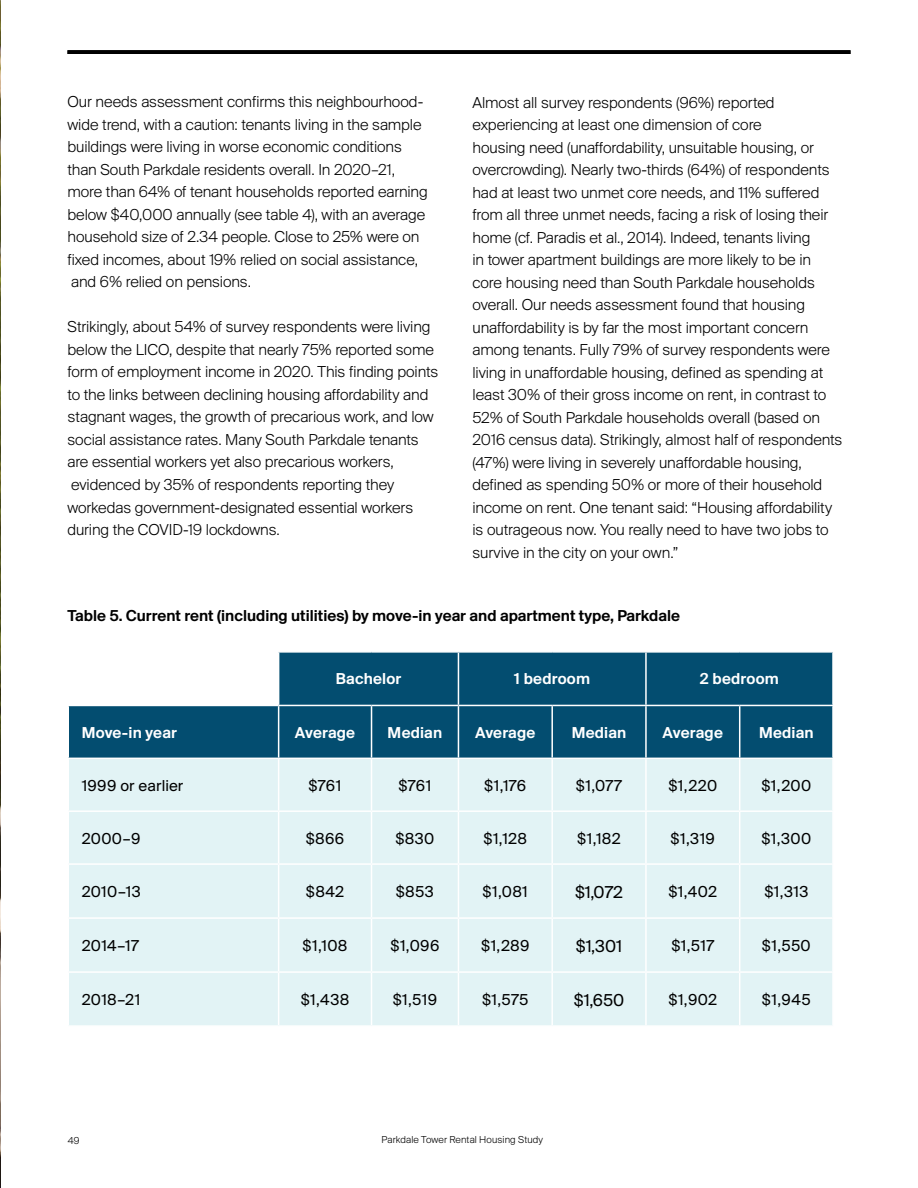
<style>
.page{position:relative;width:918px;height:1188px;background:#fff}
.page>*{position:absolute;margin:0;border:0;box-sizing:border-box;transform-origin:0 0}
.t1{font:18px "Suisse BP Intl";color:#000}
.t2{font:300 16.5px/22.5px "Suisse BP Intl";letter-spacing:-.005em;color:#000}
.t3{font:16.5px "Suisse BP Intl";letter-spacing:.02em;color:#000}
.t4{font:16.5px "Suisse BP Intl Antique";color:#000}
.t5{font:16.5px "Suisse BP Intl Antique";letter-spacing:.01em;color:#fff}
.t6{font:300 10.5px "Suisse BP Intl";letter-spacing:.01em;color:#000}
</style>
<div class="page">
<img style="left:0;top:0;width:1px;height:1188px">
<svg style="left:69px;top:653px;width:763px;height:105px;background:#286785"></svg>
<div style="left:69px;top:759px;width:763px;height:266px;background:#e2f3f5"></div>
<hr style="left:371px;top:759px;width:1px;height:51px;background:#fff">
<hr style="left:458px;top:759px;width:1px;height:51px;background:#fff">
<hr style="left:551px;top:759px;width:2px;height:51px;background:#fff">
<hr style="left:645px;top:759px;width:2px;height:51px;background:#fff">
<hr style="left:739px;top:759px;width:1px;height:51px;background:#fff">
<hr style="left:279px;top:810px;width:93px;height:2px;background:#fff">
<hr style="left:278px;top:812px;width:1px;height:51px;background:#fff">
<hr style="left:372px;top:810px;width:86px;height:2px;background:#fff">
<hr style="left:371px;top:812px;width:1px;height:51px;background:#fff">
<hr style="left:458px;top:810px;width:94px;height:2px;background:#fff">
<hr style="left:458px;top:812px;width:1px;height:51px;background:#fff">
<hr style="left:552px;top:810px;width:94px;height:2px;background:#fff">
<hr style="left:551px;top:812px;width:2px;height:51px;background:#fff">
<hr style="left:646px;top:810px;width:94px;height:2px;background:#fff">
<hr style="left:645px;top:812px;width:2px;height:51px;background:#fff">
<hr style="left:740px;top:810px;width:94px;height:2px;background:#fff">
<hr style="left:739px;top:812px;width:1px;height:51px;background:#fff">
<hr style="left:68px;top:863px;width:211px;height:2px;background:#fff">
<hr style="left:279px;top:863px;width:93px;height:2px;background:#fff">
<hr style="left:278px;top:865px;width:1px;height:52px;background:#fff">
<hr style="left:372px;top:863px;width:86px;height:2px;background:#fff">
<hr style="left:371px;top:865px;width:1px;height:52px;background:#fff">
<hr style="left:458px;top:863px;width:94px;height:2px;background:#fff">
<hr style="left:458px;top:865px;width:1px;height:52px;background:#fff">
<hr style="left:552px;top:863px;width:94px;height:2px;background:#fff">
<hr style="left:551px;top:865px;width:2px;height:52px;background:#fff">
<hr style="left:646px;top:863px;width:94px;height:2px;background:#fff">
<hr style="left:645px;top:865px;width:2px;height:52px;background:#fff">
<hr style="left:740px;top:863px;width:94px;height:2px;background:#fff">
<hr style="left:739px;top:865px;width:1px;height:52px;background:#fff">
<hr style="left:68px;top:917px;width:211px;height:2px;background:#fff">
<hr style="left:279px;top:917px;width:93px;height:2px;background:#fff">
<hr style="left:278px;top:919px;width:1px;height:52px;background:#fff">
<hr style="left:372px;top:917px;width:86px;height:2px;background:#fff">
<hr style="left:371px;top:919px;width:1px;height:52px;background:#fff">
<hr style="left:458px;top:917px;width:94px;height:2px;background:#fff">
<hr style="left:458px;top:919px;width:1px;height:52px;background:#fff">
<hr style="left:552px;top:917px;width:94px;height:2px;background:#fff">
<hr style="left:551px;top:919px;width:2px;height:52px;background:#fff">
<hr style="left:646px;top:917px;width:94px;height:2px;background:#fff">
<hr style="left:645px;top:919px;width:2px;height:52px;background:#fff">
<hr style="left:740px;top:917px;width:94px;height:2px;background:#fff">
<hr style="left:739px;top:919px;width:1px;height:52px;background:#fff">
<hr style="left:68px;top:971px;width:211px;height:2px;background:#fff">
<hr style="left:279px;top:971px;width:93px;height:2px;background:#fff">
<hr style="left:278px;top:973px;width:1px;height:52px;background:#fff">
<hr style="left:372px;top:971px;width:86px;height:2px;background:#fff">
<hr style="left:371px;top:973px;width:1px;height:52px;background:#fff">
<hr style="left:458px;top:971px;width:94px;height:2px;background:#fff">
<hr style="left:458px;top:973px;width:1px;height:52px;background:#fff">
<hr style="left:552px;top:971px;width:94px;height:2px;background:#fff">
<hr style="left:551px;top:973px;width:2px;height:52px;background:#fff">
<hr style="left:646px;top:971px;width:94px;height:2px;background:#fff">
<hr style="left:645px;top:973px;width:2px;height:52px;background:#fff">
<hr style="left:740px;top:971px;width:94px;height:2px;background:#fff">
<hr style="left:739px;top:973px;width:1px;height:52px;background:#fff">
<hr style="left:278px;top:653px;width:1px;height:52px;background:#fff">
<hr style="left:458px;top:653px;width:1px;height:52px;background:#fff">
<hr style="left:645px;top:653px;width:2px;height:52px;background:#fff">
<hr style="left:68px;top:705px;width:211px;height:1px;background:#fff">
<hr style="left:279px;top:705px;width:93px;height:1px;background:#fff">
<hr style="left:278px;top:706px;width:1px;height:52px;background:#fff">
<hr style="left:372px;top:705px;width:86px;height:1px;background:#fff">
<hr style="left:371px;top:706px;width:1px;height:52px;background:#fff">
<hr style="left:458px;top:705px;width:94px;height:1px;background:#fff">
<hr style="left:458px;top:706px;width:1px;height:52px;background:#fff">
<hr style="left:552px;top:705px;width:94px;height:1px;background:#fff">
<hr style="left:551px;top:706px;width:2px;height:52px;background:#fff">
<hr style="left:646px;top:705px;width:94px;height:1px;background:#fff">
<hr style="left:645px;top:706px;width:2px;height:52px;background:#fff">
<hr style="left:740px;top:705px;width:94px;height:1px;background:#fff">
<hr style="left:739px;top:706px;width:1px;height:52px;background:#fff">
<hr style="left:278px;top:759px;width:1px;height:51px;background:#fff">
<hr style="left:68px;top:810px;width:211px;height:2px;background:#fff">
<svg style="left:68px;top:50px;width:782px;height:4px;background:#030303"></svg>
<p class="t2" style="left:68px;top:90px;width:362px">Our needs assessment confirms this neighbourhood&shy;wide trend, with a caution: tenants living in the sample buildings were living in worse economic conditions than South Parkdale residents overall. In 2020–21, more than 64% of tenant households reported earning below $40,000 annually (see table 4), with an average household size of 2.34 people. Close to 25% were on fixed incomes, about 19% relied on social assistance,</p>
<p class="t2" style="left:71px;top:270px;width:181px">and 6% relied on pensions.</p>
<p class="t2" style="left:68px;top:315px;width:372px">Strikingly, about 54% of survey respondents were living below the LICO, despite that nearly 75% reported some form of employment income in 2020. This finding points to the links between declining housing affordability and stagnant wages, the growth of precarious work, and low social assistance rates. Many South Parkdale tenants</p>
<p class="t2" style="left:68px;top:450px;width:328px">are essential workers yet also precarious workers,</p>
<p class="t2" style="left:68px;top:473px;width:347px">evidenced by 35% of respondents reporting they workedas government-designated essential workers during the COVID-19 lockdowns.</p>
<p class="t2" style="left:472px;top:90px;width:372px">Almost all survey respondents (96%) reported experiencing at least one dimension of core<br>housing need (unaffordability, unsuitable housing, or overcrowding). Nearly two-thirds (64%) of respondents had at least two unmet core needs, and 11% suffered from all three unmet needs, facing a risk of losing their home (cf. Paradis et al., 2014). Indeed, tenants living<br>in tower apartment buildings are more likely to be in core housing need than South Parkdale households overall. Our needs assessment found that housing unaffordability is by far the most important concern among tenants. Fully 79% of survey respondents were living in unaffordable housing, defined as spending at least 30% of their gross income on rent, in contrast to 52% of South Parkdale households overall (based on 2016 census data). Strikingly, almost half of respondents (47%) were living in severely unaffordable housing, defined as spending 50% or more of their household income on rent. One tenant said: “Housing affordability is outrageous now. You really need to have two jobs to survive in the city on your own.”</p>
<p class="t4" style="left:67px;top:606px;width:614px">Table 5. Current rent (including utilities) by move-in year and apartment type, Parkdale</p>
<p class="t5" style="left:336px;top:669px;width:67px">Bachelor</p>
<p class="t5" style="left:514px;top:669px;width:77px">1 bedroom</p>
<p class="t5" style="left:700px;top:669px;width:80px">2 bedroom</p>
<p class="t5" style="left:82px;top:723px;width:97px">Move-in year</p>
<p class="t5" style="left:295px;top:723px;width:62px">Average</p>
<p class="t5" style="left:388px;top:723px;width:56px">Median</p>
<p class="t5" style="left:475px;top:723px;width:62px">Average</p>
<p class="t5" style="left:572px;top:723px;width:56px">Median</p>
<p class="t5" style="left:663px;top:723px;width:62px">Average</p>
<p class="t5" style="left:759px;top:723px;width:56px">Median</p>
<p class="t3" style="left:82px;top:776px;width:103px">1999 or earlier</p>
<p class="t3" style="left:309px;top:776px;width:34px">$761</p>
<p class="t3" style="left:398px;top:776px;width:34px">$761</p>
<p class="t3" style="left:484px;top:776px;width:44px">$1,176</p>
<p class="t3" style="left:576px;top:776px;width:48px">$1,077</p>
<p class="t3" style="left:668px;top:776px;width:50px">$1,220</p>
<p class="t3" style="left:761px;top:776px;width:51px">$1,200</p>
<p class="t3" style="left:82px;top:829px;width:60px">2000–9</p>
<p class="t3" style="left:306px;top:829px;width:40px">$866</p>
<p class="t3" style="left:395px;top:829px;width:40px">$830</p>
<p class="t3" style="left:484px;top:829px;width:45px">$1,128</p>
<p class="t3" style="left:577px;top:829px;width:45px">$1,182</p>
<p class="t3" style="left:671px;top:829px;width:46px">$1,319</p>
<p class="t3" style="left:761px;top:829px;width:51px">$1,300</p>
<p class="t3" style="left:82px;top:882px;width:61px">2010–13</p>
<p class="t3" style="left:306px;top:882px;width:40px">$842</p>
<p class="t3" style="left:396px;top:882px;width:40px">$853</p>
<p class="t3" style="left:483px;top:882px;width:47px">$1,081</p>
<p class="t1" style="left:575px;top:881px;width:50px">$1,072</p>
<p class="t3" style="left:668px;top:881px;width:50px">$1,402</p>
<p class="t3" style="left:764px;top:881px;width:46px">$1,313</p>
<p class="t3" style="left:82px;top:935px;width:59px">2014–17</p>
<p class="t3" style="left:303px;top:935px;width:46px">$1,108</p>
<p class="t3" style="left:391px;top:935px;width:50px">$1,096</p>
<p class="t3" style="left:481px;top:935px;width:50px">$1,289</p>
<p class="t1" style="left:576px;top:935px;width:48px">$1,301</p>
<p class="t3" style="left:671px;top:935px;width:44px">$1,517</p>
<p class="t3" style="left:762px;top:935px;width:50px">$1,550</p>
<p class="t3" style="left:82px;top:989px;width:60px">2018–21</p>
<p class="t3" style="left:301px;top:989px;width:50px">$1,438</p>
<p class="t3" style="left:393px;top:989px;width:46px">$1,519</p>
<p class="t3" style="left:482px;top:989px;width:48px">$1,575</p>
<p class="t1" style="left:574px;top:989px;width:52px">$1,650</p>
<p class="t3" style="left:668px;top:989px;width:50px">$1,902</p>
<p class="t3" style="left:762px;top:989px;width:50px">$1,945</p>
<p class="t6" style="left:68px;top:1134px;width:13px">49</p>
<p class="t6" style="left:381px;top:1134px;width:163px">Parkdale Tower Rental Housing Study</p>
</div>
